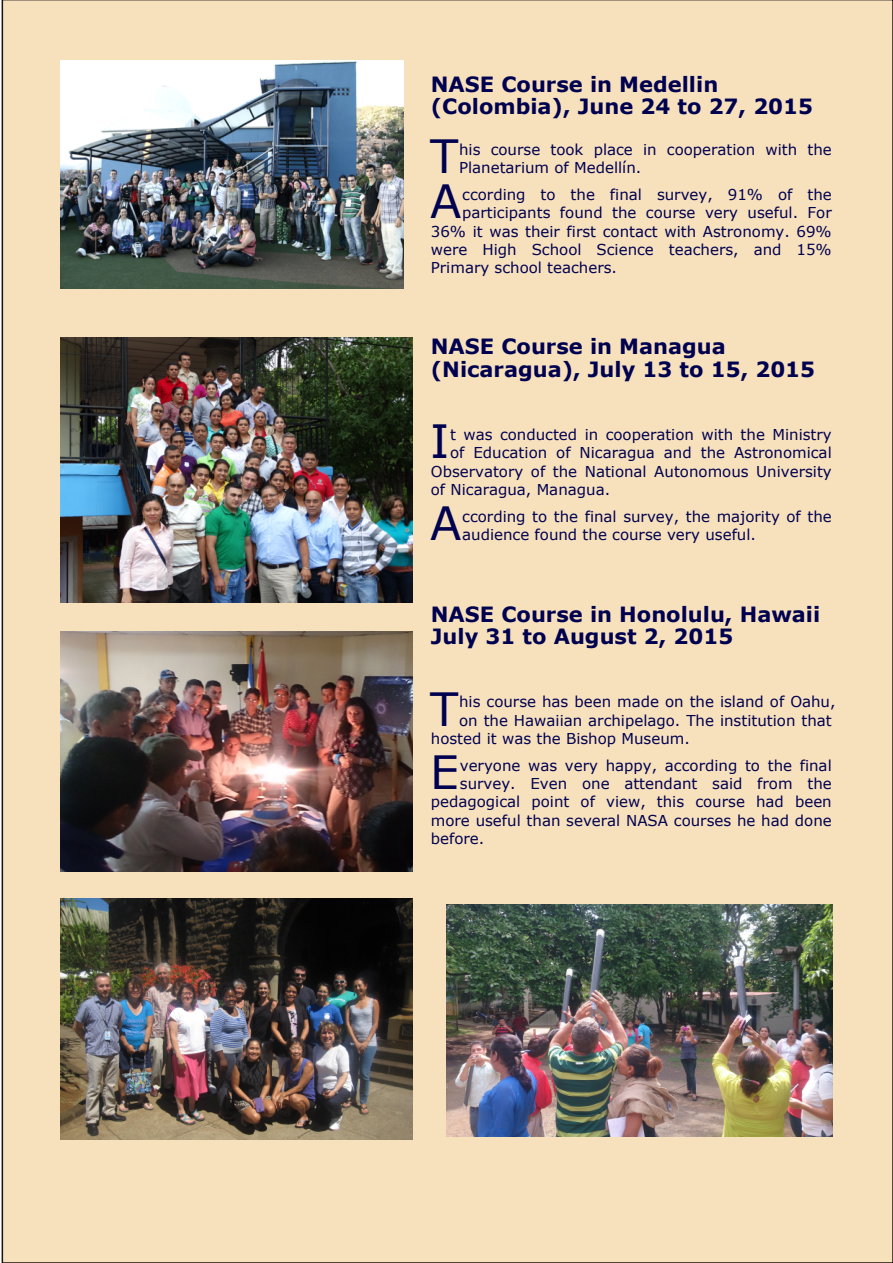
<style>
.page{position:relative;width:893px;height:1263px;background:#fff}
.page>*{position:absolute;margin:0;border:0;box-sizing:border-box;transform-origin:0 0}
.t1{font:45.75px "Verdana";color:#000050}
.t2{font:700 21px/22.5px "Verdana";color:#000050}
.t3{font:15px/18.3px "Verdana";color:#000050}
</style>
<div class="page">
<div style="left:2px;top:0;width:891px;height:1263px;background:#f7e1bd"></div>
<img style="left:60px;top:60px;width:344px;height:229px">
<img style="left:60px;top:338px;width:353px;height:265px">
<img style="left:60px;top:899px;width:353px;height:241px">
<img style="left:60px;top:632px;width:353px;height:239px">
<img style="left:447px;top:904px;width:385px;height:233px">
<h2 class="t2" style="left:431px;top:72px;width:384px">NASE Course in Medellin (Colombia), June 24 to 27, 2015</h2>
<h1 class="t1" style="left:430px;top:127px;width:30px">T</h1>
<p class="t3" style="left:459px;top:140px;width:374px">his course took place in cooperation with the<br>Planetarium of Medellín.</p>
<h1 class="t1" style="left:430px;top:172px;width:33px">A</h1>
<p class="t3" style="left:462px;top:185px;width:371px">ccording to the final survey, 91% of the</p>
<p class="t3" style="left:462px;top:203px;width:371px">participants found the course very useful. For</p>
<p class="t3" style="left:431px;top:222px;width:402px">36% it was their first contact with Astronomy. 69%</p>
<p class="t3" style="left:431px;top:240px;width:402px">were High School Science teachers, and 15%</p>
<p class="t3" style="left:431px;top:258px;width:188px">Primary school teachers.</p>
<h2 class="t2" style="left:431px;top:335px;width:386px">NASE Course in Managua (Nicaragua), July 13 to 15, 2015</h2>
<h1 class="t1" style="left:430px;top:412px;width:21px">I</h1>
<p class="t3" style="left:450px;top:425px;width:383px">t was conducted in cooperation with the Ministry</p>
<p class="t3" style="left:450px;top:443px;width:383px">of Education of Nicaragua and the Astronomical</p>
<p class="t3" style="left:431px;top:461px;width:402px">Observatory of the National Autonomous University</p>
<p class="t3" style="left:431px;top:480px;width:181px">of Nicaragua, Managua.</p>
<h1 class="t1" style="left:430px;top:494px;width:33px">A</h1>
<p class="t3" style="left:462px;top:507px;width:371px">ccording to the final survey, the majority of the audience found the course very useful.</p>
<h2 class="t2" style="left:431px;top:602px;width:391px">NASE Course in Honolulu, Hawaii<br>July 31 to August 2, 2015</h2>
<h1 class="t1" style="left:430px;top:679px;width:30px">T</h1>
<p class="t3" style="left:459px;top:692px;width:378px">his course has been made on the island of Oahu,</p>
<p class="t3" style="left:459px;top:710px;width:374px">on the Hawaiian archipelago. The institution that</p>
<p class="t3" style="left:431px;top:729px;width:261px">hosted it was the Bishop Museum.</p>
<h1 class="t1" style="left:430px;top:743px;width:30px">E</h1>
<p class="t3" style="left:460px;top:756px;width:373px">veryone was very happy, according to the final</p>
<p class="t3" style="left:460px;top:774px;width:373px">survey. Even one attendant said from the</p>
<p class="t3" style="left:431px;top:792px;width:402px">pedagogical point of view, this course had been</p>
<p class="t3" style="left:431px;top:810px;width:402px">more useful than several NASA courses he had done</p>
<p class="t3" style="left:431px;top:829px;width:55px">before.</p>
</div>
